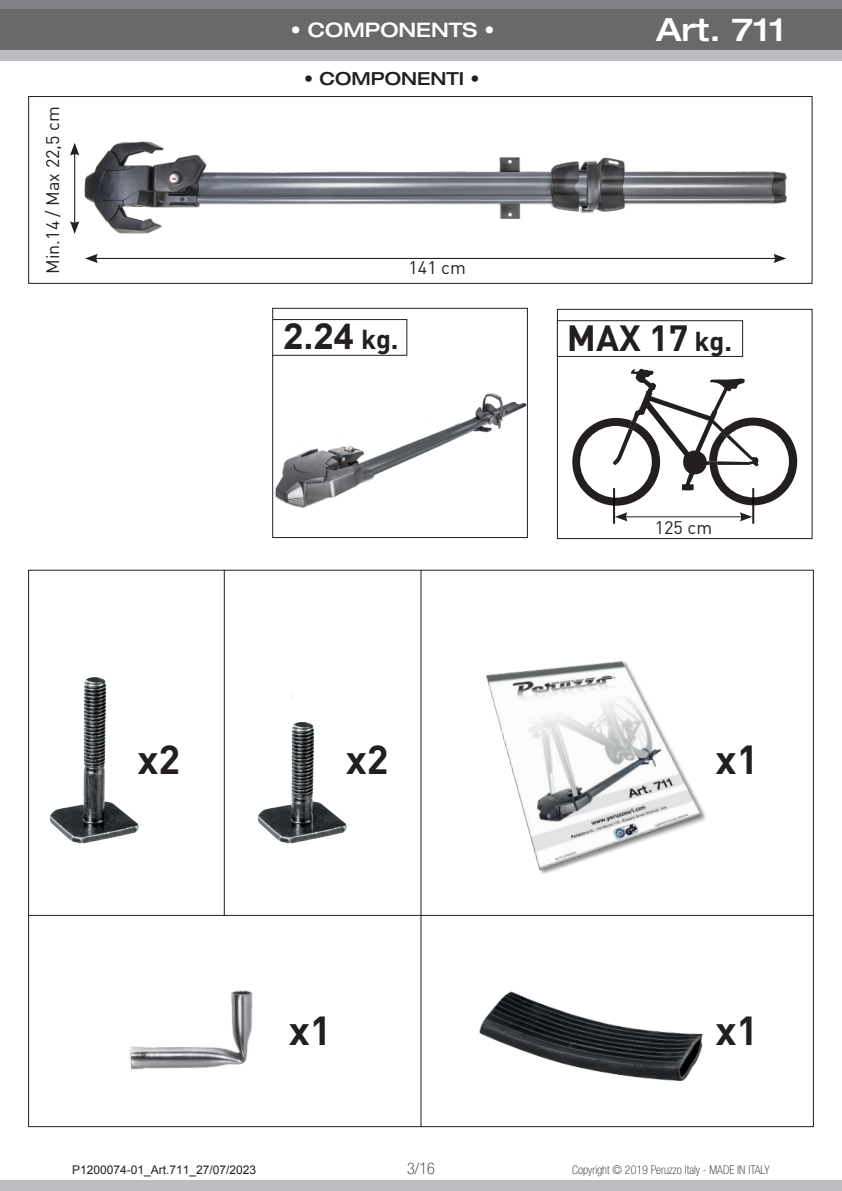
<style>
.page{position:relative;width:842px;height:1191px;background:#fff}
.page>*{position:absolute;margin:0;border:0;box-sizing:border-box;transform-origin:0 0}
.t1{font:700 40px "DIN";color:#231f20}
.t2{font:700 36px "DIN";color:#231f20}
.t3{font:700 36px "Arial";color:#231f20}
.t4{font:500 expanded 32px "Helvetica Neue";color:#fff}
.t5{font:500 expanded 20px "Helvetica Neue";color:#fff}
.t6{font:18px "DIN";color:#231f20}
.t7{font:500 expanded 18px "Helvetica Neue";color:#231f20}
.t8{font:100 condensed 16px "Helvetica Neue";color:#231f20}
.t9{font:100 condensed 12px "Helvetica Neue";color:#231f20}
.t10{font:12px "Arial";color:#231f20}
.s1{font-family:"DIN";font-size:27px}
.s2{font-size:27px}
</style>
<div class="page">
<div style="left:0;top:1180px;width:842px;height:11px;background:#bcbdc0"></div>
<div style="left:0;top:0;width:842px;height:10px;background:#808285"></div>
<div style="left:0;top:50px;width:842px;height:10px;background:#bcbdc0"></div>
<div style="left:0;top:10px;width:842px;height:40px;background:#69696c"></div>
<img style="left:129px;top:990px;width:124px;height:80px">
<img style="left:50px;top:677px;width:89px;height:167px">
<img style="left:258px;top:694px;width:89px;height:150px">
<img style="left:479px;top:991px;width:224px;height:90px">
<hr style="left:421px;top:915px;width:393px;height:1px;background:#231f20">
<hr style="left:28px;top:915px;width:393px;height:1px;background:#231f20">
<hr style="left:421px;top:570px;width:1px;height:556px;background:#231f20">
<hr style="left:224px;top:570px;width:1px;height:345px;background:#231f20">
<img style="left:486px;top:661px;width:220px;height:213px">
<img style="left:275px;top:393px;width:251px;height:115px">
<div style="left:272px;top:308px;width:256px;height:230px;border:1px solid #231f20"></div>
<div style="left:272px;top:319px;width:135px;height:36px;border:1px solid #231f20"></div>
<div style="left:28px;top:96px;width:784px;height:188px;border:1px solid #231f20"></div>
<img style="left:75px;top:141px;width:712px;height:93px">
<hr style="left:95px;top:258px;width:682px;height:1px;background:#231f20">
<svg style="left:85px;top:254px;width:13px;height:9px"></svg>
<svg style="left:773px;top:254px;width:13px;height:9px"></svg>
<hr style="left:74px;top:152px;width:1px;height:72px;background:#231f20">
<svg style="left:70px;top:143px;width:9px;height:13px"></svg>
<svg style="left:70px;top:221px;width:9px;height:13px"></svg>
<hr style="left:624px;top:516px;width:119px;height:1px;background:#231f20">
<svg style="left:615px;top:512px;width:12px;height:9px"></svg>
<svg style="left:740px;top:512px;width:12px;height:9px"></svg>
<div style="left:557px;top:309px;width:255px;height:230px;border:1px solid #231f20"></div>
<div style="left:557px;top:320px;width:186px;height:37px;border:1px solid #231f20"></div>
<svg style="left:572px;top:368px;width:225px;height:138px"></svg>
<hr style="left:613px;top:488px;width:2px;height:36px;background:#231f20">
<hr style="left:752px;top:488px;width:2px;height:36px;background:#231f20">
<p class="t6" style="left:41px;top:274px;width:169px;rotate:-90deg">Min.14 / Max 22,5 cm</p>
<p class="t5" style="left:291px;top:18px;width:205px">• COMPONENTS •</p>
<h3 class="t4" style="left:656px;top:10px;width:131px">Art. 711</h3>
<p class="t7" style="left:304px;top:68px;width:177px">• COMPONENTI •</p>
<p class="t6" style="left:409px;top:257px;width:59px">141 cm</p>
<p class="t3" style="left:284px;top:312px;width:116px">2.24 <span class="s1">kg.</span></p>
<p class="t2" style="left:567px;top:315px;width:167px">MAX 17 <span class="s2">kg.</span></p>
<p class="t6" style="left:655px;top:516px;width:59px">125 cm</p>
<p class="t1" style="left:137px;top:733px;width:44px">x2</p>
<p class="t1" style="left:346px;top:733px;width:44px">x2</p>
<p class="t1" style="left:715px;top:733px;width:44px">x1</p>
<p class="t1" style="left:289px;top:1004px;width:44px">x1</p>
<p class="t1" style="left:715px;top:1004px;width:44px">x1</p>
<p class="t10" style="left:72px;top:1162px;width:186px">P1200074-01_Art.711_27/07/2023</p>
<h3 class="t8" style="left:407px;top:1159px;width:29px">3/16</h3>
<p class="t9" style="left:572px;top:1163px;width:199px">Copyright © 2019 Peruzzo Italy - MADE IN ITALY</p>
</div>
